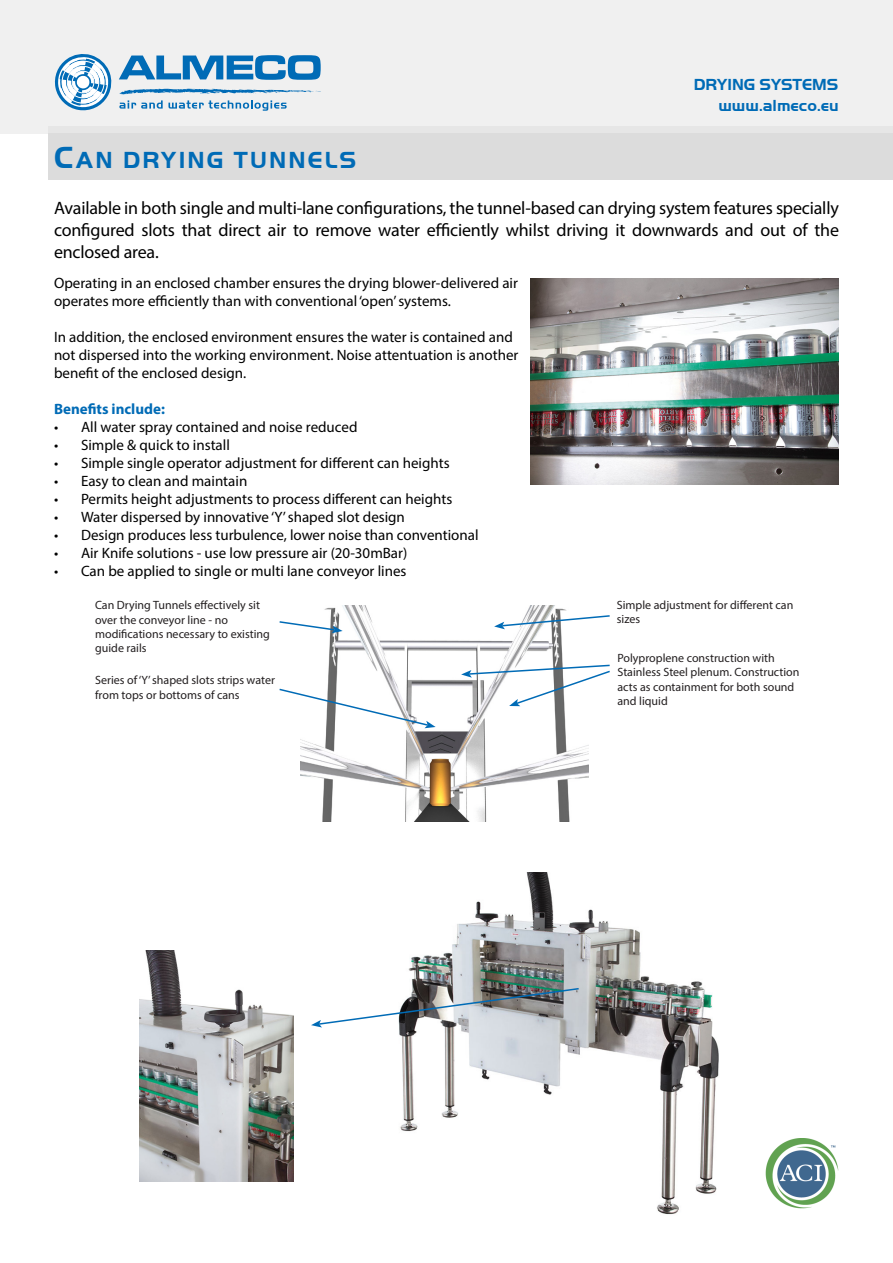
<style>
.page{position:relative;width:893px;height:1263px;background:#fff}
.page>*{position:absolute;margin:0;border:0;box-sizing:border-box;transform-origin:0 0}
.t1{font:700 24px "Handel Got D";letter-spacing:.09em;color:#006bb6}
.t2{font:18px/21.6px "Myriad Pro";letter-spacing:-.01em;color:#000}
.t3{font:700 16.5px "Handel Got D";color:#006bb6}
.t4{font:15px/18px "Myriad Pro";color:#000}
.t5{font:700 15px "Myriad Pro";color:#006bb6}
.t6{font:12px/14.4px "Myriad Pro";color:#231f20}
.s1{font-size:31.5px}
</style>
<div class="page">
<img style="left:530px;top:278px;width:309px;height:206px">
<img style="left:399px;top:873px;width:320px;height:342px">
<img style="left:301px;top:606px;width:288px;height:216px">
<svg style="left:279px;top:620px;width:64px;height:13px"></svg>
<svg style="left:279px;top:688px;width:157px;height:40px"></svg>
<svg style="left:494px;top:614px;width:116px;height:15px"></svg>
<svg style="left:461px;top:664px;width:149px;height:42px"></svg>
<div style="left:0;top:0;width:893px;height:134px;background:#f0f0f0"></div>
<svg style="left:54px;top:55px;width:267px;height:56px"></svg>
<div style="left:48px;top:134px;width:845px;height:46px;background:#dcdcdc"></div>
<div style="left:48px;top:126px;width:845px;height:8px;background:#e6e6e6"></div>
<img style="left:765px;top:1138px;width:74px;height:71px">
<img style="left:140px;top:950px;width:153px;height:231px">
<svg style="left:311px;top:987px;width:269px;height:40px"></svg>
<p class="t3" style="left:694px;top:75px;width:146px">DRYING SYSTEMS</p>
<p class="t1" style="left:54px;top:147px;width:304px"><span class="s1">C</span>AN DRYING TUNNELS</p>
<p class="t3" style="left:718px;top:96px;width:122px">www.almeco.eu</p>
<p class="t2" style="left:54px;top:197px;width:786px">Available in both single and multi-lane configurations, the tunnel-based can drying system features specially configured slots that direct air to remove water efficiently whilst driving it downwards and out of the</p>
<p class="t2" style="left:54px;top:240px;width:106px">enclosed area.</p>
<p class="t4" style="left:54px;top:274px;width:465px">Operating in an enclosed chamber ensures the drying blower-delivered air operates more efficiently than with conventional ‘open’ systems.</p>
<p class="t4" style="left:54px;top:328px;width:466px">In addition, the enclosed environment ensures the water is contained and not dispersed into the working environment. Noise attentuation is another benefit of the enclosed design.</p>
<p class="t5" style="left:54px;top:400px;width:112px">Benefits include:</p>
<p class="t4" style="left:54px;top:418px;width:305px">• All water spray contained and noise reduced</p>
<p class="t4" style="left:54px;top:436px;width:177px">• Simple &amp; quick to install</p>
<p class="t4" style="left:54px;top:454px;width:397px">• Simple single operator adjustment for different can heights</p>
<p class="t4" style="left:54px;top:472px;width:195px">• Easy to clean and maintain</p>
<p class="t4" style="left:54px;top:490px;width:400px">• Permits height adjustments to process different can heights</p>
<p class="t4" style="left:54px;top:508px;width:352px">• Water dispersed by innovative ‘Y’ shaped slot design</p>
<p class="t4" style="left:54px;top:526px;width:426px">• Design produces less turbulence, lower noise than conventional</p>
<p class="t4" style="left:54px;top:544px;width:355px">• Air Knife solutions - use low pressure air (20-30mBar)</p>
<p class="t4" style="left:54px;top:562px;width:354px">• Can be applied to single or multi lane conveyor lines</p>
<p class="t6" style="left:95px;top:598px;width:166px">Can Drying Tunnels effectively sit over the conveyor line - no</p>
<p class="t6" style="left:95px;top:627px;width:176px">modifications necessary to existing guide rails</p>
<p class="t6" style="left:95px;top:673px;width:181px">Series of ‘Y’ shaped slots strips water from tops or bottoms of cans</p>
<p class="t6" style="left:617px;top:598px;width:178px">Simple adjustment for different can sizes</p>
<p class="t6" style="left:617px;top:650px;width:184px">Polyproplene construction with<br>Stainless Steel plenum. Construction acts as containment for both sound and liquid</p>
</div>
